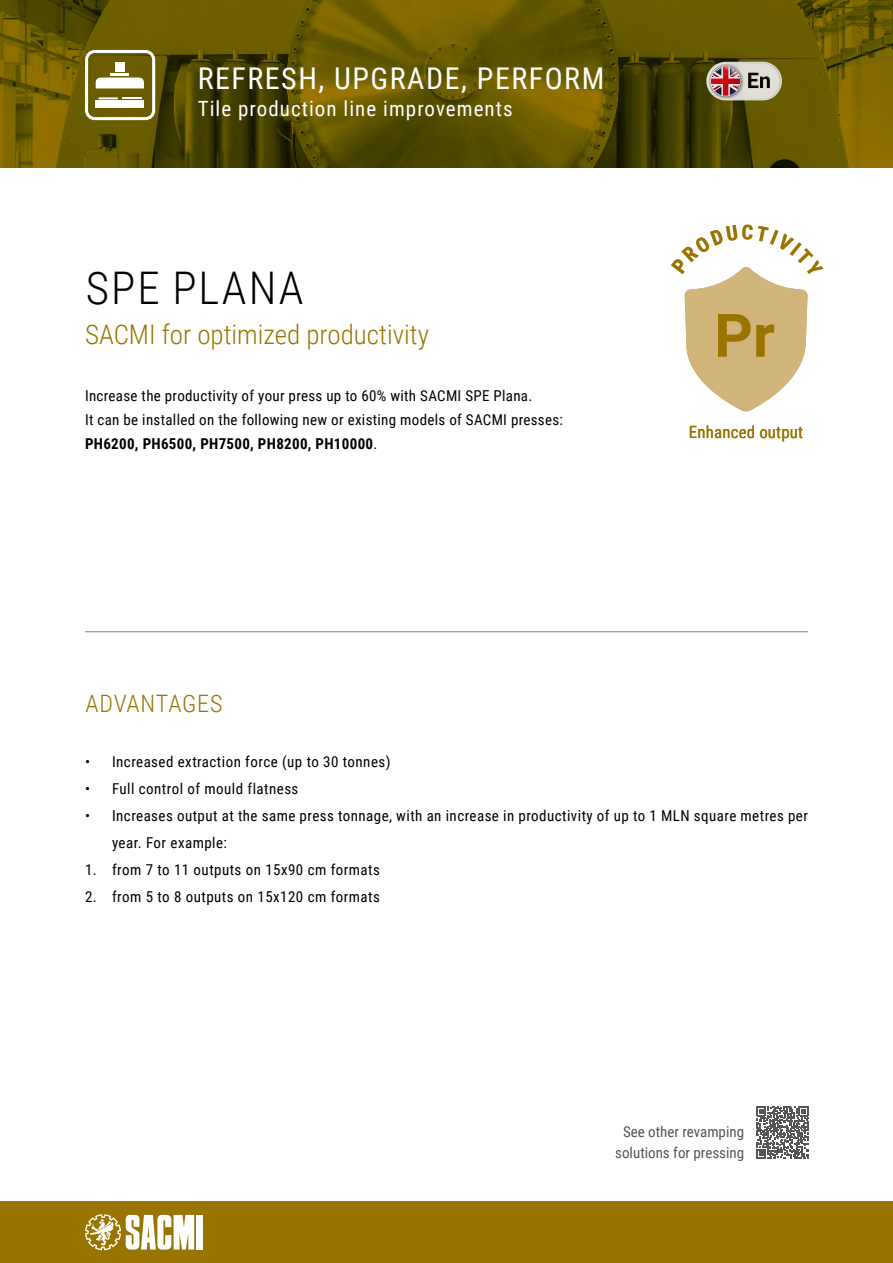
<style>
.page{position:relative;width:893px;height:1263px;background:#fff}
.page>*{position:absolute;margin:0;border:0;box-sizing:border-box;transform-origin:0 0}
.t1{font:300 45px "Roboto Condensed";letter-spacing:.045em;color:#000}
.t2{font:30px "Roboto Condensed";letter-spacing:.05em;color:#fff}
.t3{font:300 27px "Roboto Condensed";color:#9a7400}
.t4{font:300 24px "Roboto Condensed";letter-spacing:.03em;color:#9a7400}
.t5{font:21px "Roboto Condensed";letter-spacing:.05em;color:#fff}
.t6{font:16.8px "Roboto Condensed";letter-spacing:.01em;color:#9a7400}
.t7{font:15px/24px "Roboto Condensed";letter-spacing:.03em;color:#000}
.t8{font:15px/21px "Roboto Condensed";color:#565655;text-align:center}
.s1{font-weight:700}
</style>
<div class="page">
<div style="left:0;top:1201px;width:893px;height:62px;background:#9a7400"></div>
<hr style="left:85px;top:631px;width:723px;height:1px;background:#9c9c9c">
<div style="left:196px;top:1215px;width:6px;height:34px;background:#fff"></div>
<svg style="left:85px;top:1214px;width:109px;height:36px"></svg>
<img style="left:0;top:0;width:893px;height:168px">
<div style="left:85px;top:50px;width:70px;height:70px;border:3px solid #fff;border-radius:8px"></div>
<div style="left:96px;top:100px;width:48px;height:8px;background:#fff"></div>
<div style="left:115px;top:62px;width:9px;height:10px;background:#fff"></div>
<svg style="left:95px;top:70px;width:51px;height:30px"></svg>
<div style="left:707px;top:62px;width:74px;height:38px;background:#d1d0c8;border-radius:19px"></div>
<div style="left:709px;top:64px;width:71px;height:34px;background:#e0dfd5;border-radius:17px"></div>
<svg style="left:707px;top:63px;width:38px;height:38px"></svg>
<svg style="left:710px;top:66px;width:31px;height:30px"></svg>
<svg style="left:711px;top:66px;width:29px;height:30px"></svg>
<svg style="left:748px;top:73px;width:22px;height:15px"></svg>
<svg style="left:756px;top:1106px;width:53px;height:53px"></svg>
<svg style="left:684px;top:267px;width:124px;height:144px"></svg>
<h2 class="t2" style="left:198px;top:58px;width:408px">REFRESH, UPGRADE, PERFORM</h2>
<h3 class="t5" style="left:198px;top:94px;width:316px">Tile production line improvements</h3>
<h3 class="t5" style="left:198px;top:94px;width:177px">ATM improvements</h3>
<h3 class="t5" style="left:198px;top:94px;width:172px">K n improvements</h3>
<h1 class="t1" style="left:86px;top:256px;width:219px">SPE PLANA</h1>
<h3 class="t3" style="left:85px;top:316px;width:345px">SACMI for optimized productivity</h3>
<p class="t7" style="left:85px;top:383px;width:479px">Increase the productivity of your press up to 60% with SACMI SPE Plana.<br>It can be installed on the following new or existing models of SACMI presses:<br><span class="s1">PH6200, PH6500, PH7500, PH8200, PH10000</span>.</p>
<p class="t6" style="left:689px;top:420px;width:116px">Enhanced output</p>
<h3 class="t4" style="left:85px;top:687px;width:139px">ADVANTAGES</h3>
<p class="t7" style="left:85px;top:749px;width:307px">• Increased extraction force (up to 30 tonnes)</p>
<p class="t7" style="left:85px;top:776px;width:215px">• Full control of mould flatness</p>
<p class="t7" style="left:112px;top:802px;width:697px;line-height:27px;text-indent:-27px">• Increases output at the same press tonnage, with an increase in productivity of up to 1 MLN square metres per year. For example:</p>
<p class="t7" style="left:85px;top:857px;width:296px">1. from 7 to 11 outputs on 15x90 cm formats</p>
<p class="t7" style="left:85px;top:884px;width:296px">2. from 5 to 8 outputs on 15x120 cm formats</p>
<p class="t8" style="left:615px;top:1121px;width:130px">See other revamping solutions for pressing</p>
</div>
